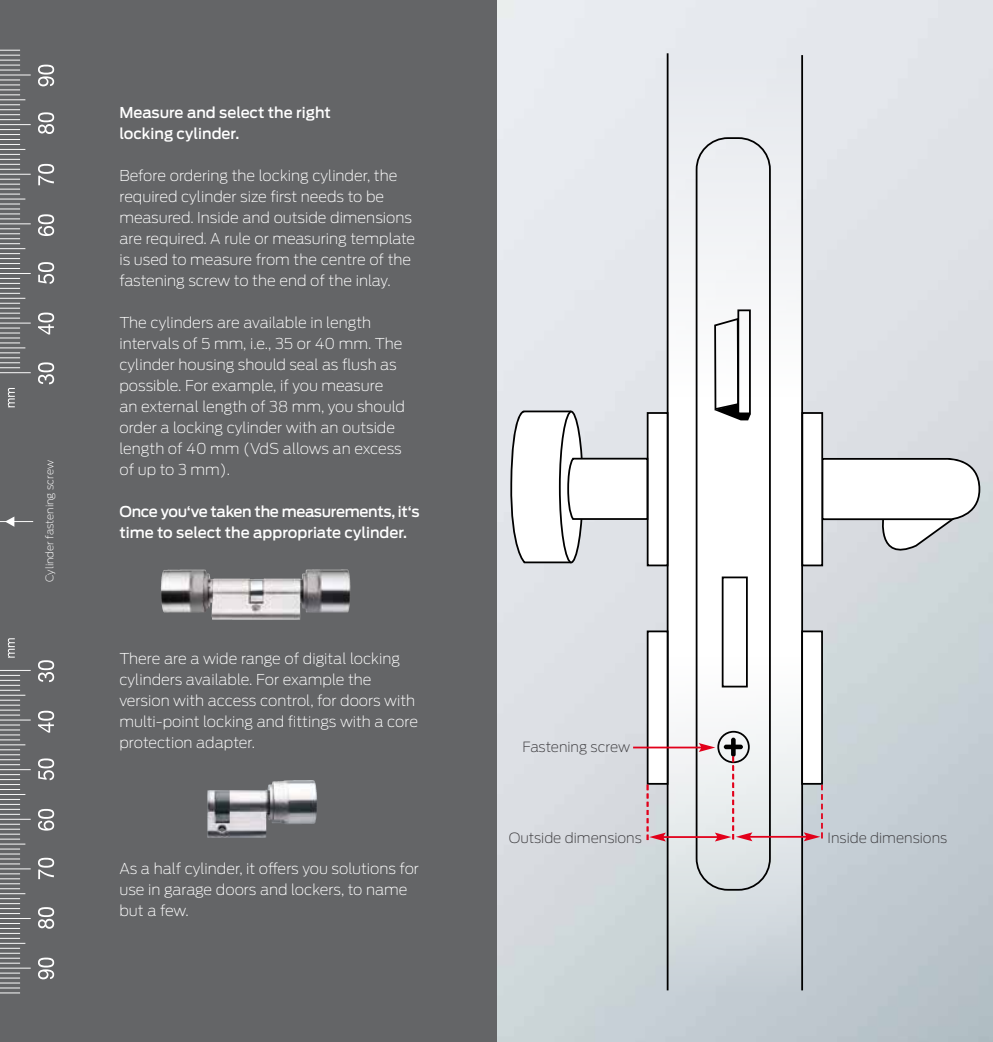
<style>
.page{position:relative;width:993px;height:1042px;background:#fff}
.page>*{position:absolute;margin:0;border:0;box-sizing:border-box;transform-origin:0 0}
.t1{font:200 14.88px/21px "Antenna";color:#fff}
.t2{font:500 14.88px/21px "Antenna";letter-spacing:-.02em;color:#fff}
.t3{font:500 14.88px/21px "Antenna";color:#fff}
.t4{font:200 14px "Antenna";color:#3e3d40}
.t5{font:200 10.5px "Antenna";color:#fff}
</style>
<div class="page">
<img style="left:496px;top:0;width:496px;height:1042px">
<div style="left:668px;top:399px;width:133px;height:255px;background:#fff"></div>
<svg style="left:668px;top:785px;width:133px;height:211px;background:#d2d9dd"></svg>
<div style="left:668px;top:57px;width:134px;height:342px;background:linear-gradient(to bottom,#e5e8ed,#f4f4f4)"></div>
<svg style="left:823px;top:457px;width:157px;height:108px"></svg>
<hr style="left:666px;top:53px;width:2px;height:937px;background:#000">
<hr style="left:801px;top:55px;width:1px;height:935px;background:#000">
<svg style="left:695px;top:137px;width:75px;height:753px"></svg>
<div style="left:737px;top:309px;width:13px;height:105px;border:2px solid #000"></div>
<svg style="left:714px;top:318px;width:36px;height:93px"></svg>
<svg style="left:645px;top:411px;width:178px;height:374px"></svg>
<svg style="left:509px;top:410px;width:139px;height:153px"></svg>
<hr style="left:662px;top:836px;width:55px;height:2px;background:#e2001a">
<svg style="left:646px;top:784px;width:19px;height:57px"></svg>
<hr style="left:633px;top:746px;width:68px;height:2px;background:#e2001a">
<hr style="left:749px;top:836px;width:57px;height:2px;background:#e2001a">
<svg style="left:698px;top:731px;width:54px;height:110px"></svg>
<svg style="left:803px;top:785px;width:19px;height:56px"></svg>
<div style="left:0;top:0;width:496px;height:1042px;background:#646567"></div>
<svg style="left:0;top:50px;width:20px;height:21px"></svg>
<hr style="left:0;top:75px;width:31px;height:1px;background:#fff">
<svg style="left:0;top:79px;width:25px;height:41px"></svg>
<hr style="left:0;top:124px;width:31px;height:1px;background:#fff">
<svg style="left:0;top:129px;width:25px;height:41px"></svg>
<hr style="left:0;top:174px;width:31px;height:1px;background:#fff">
<svg style="left:0;top:179px;width:25px;height:40px"></svg>
<hr style="left:0;top:223px;width:31px;height:1px;background:#fff">
<svg style="left:0;top:228px;width:25px;height:41px"></svg>
<hr style="left:0;top:273px;width:31px;height:1px;background:#fff">
<svg style="left:0;top:278px;width:25px;height:41px"></svg>
<hr style="left:0;top:323px;width:31px;height:1px;background:#fff">
<svg style="left:0;top:328px;width:25px;height:40px"></svg>
<hr style="left:0;top:372px;width:31px;height:1px;background:#fff">
<hr style="left:0;top:521px;width:33px;height:1px;background:#fff">
<hr style="left:0;top:670px;width:31px;height:1px;background:#fff">
<svg style="left:0;top:675px;width:25px;height:40px"></svg>
<hr style="left:0;top:719px;width:31px;height:1px;background:#fff">
<svg style="left:0;top:724px;width:25px;height:41px"></svg>
<hr style="left:0;top:769px;width:31px;height:1px;background:#fff">
<svg style="left:0;top:774px;width:25px;height:41px"></svg>
<hr style="left:0;top:819px;width:31px;height:1px;background:#fff">
<svg style="left:0;top:824px;width:25px;height:40px"></svg>
<hr style="left:0;top:868px;width:31px;height:1px;background:#fff">
<svg style="left:0;top:873px;width:25px;height:41px"></svg>
<hr style="left:0;top:918px;width:31px;height:1px;background:#fff">
<svg style="left:0;top:923px;width:25px;height:40px"></svg>
<hr style="left:0;top:967px;width:31px;height:1px;background:#fff">
<svg style="left:0;top:972px;width:20px;height:21px"></svg>
<svg style="left:38px;top:957px;width:16px;height:22px"></svg>
<svg style="left:38px;top:907px;width:16px;height:22px"></svg>
<svg style="left:38px;top:858px;width:16px;height:21px"></svg>
<svg style="left:38px;top:809px;width:16px;height:21px"></svg>
<svg style="left:38px;top:758px;width:16px;height:22px"></svg>
<svg style="left:38px;top:711px;width:16px;height:21px"></svg>
<svg style="left:38px;top:660px;width:16px;height:22px"></svg>
<svg style="left:38px;top:362px;width:16px;height:22px"></svg>
<svg style="left:38px;top:313px;width:16px;height:21px"></svg>
<svg style="left:38px;top:262px;width:16px;height:22px"></svg>
<svg style="left:38px;top:214px;width:16px;height:22px"></svg>
<svg style="left:38px;top:164px;width:16px;height:21px"></svg>
<svg style="left:38px;top:112px;width:16px;height:22px"></svg>
<svg style="left:38px;top:65px;width:16px;height:21px"></svg>
<svg style="left:8px;top:638px;width:7px;height:19px"></svg>
<svg style="left:8px;top:388px;width:7px;height:19px"></svg>
<svg style="left:6px;top:517px;width:8px;height:10px"></svg>
<img style="left:161px;top:569px;width:189px;height:51px">
<img style="left:207px;top:780px;width:110px;height:58px">
<p class="t5" style="left:43px;top:582px;width:123px;rotate:-90deg">Cylinder fastening screw</p>
<p class="t3" style="left:119px;top:102px;width:213px">Measure and select the right locking cylinder.</p>
<p class="t1" style="left:119px;top:165px;width:297px">Before ordering the locking cylinder, the required cylinder size first needs to be measured. Inside and outside dimensions are required. A rule or measuring template is used to measure from the centre of the fastening screw to the end of the inlay.</p>
<p class="t1" style="left:119px;top:312px;width:287px">The cylinders are available in length intervals of 5 mm, i.e., 35 or 40 mm. The cylinder housing should seal as flush as possible. For example, if you measure an external length of 38 mm, you should order a locking cylinder with an outside length of 40 mm (VdS allows an excess of up to 3 mm).</p>
<p class="t2" style="left:119px;top:501px;width:301px">Once you‘ve taken the measurements, it‘s time to select the appropriate cylinder.</p>
<p class="t1" style="left:119px;top:648px;width:300px">There are a wide range of digital locking cylinders available. For example the version with access control, for doors with multi-point locking and fittings with a core protection adapter.</p>
<p class="t1" style="left:119px;top:858px;width:301px">As a half cylinder, it offers you solutions for use in garage doors and lockers, to name but a few.</p>
<p class="t4" style="left:522px;top:738px;width:109px">Fastening screw</p>
<p class="t4" style="left:508px;top:829px;width:134px">Outside dimensions</p>
<p class="t4" style="left:827px;top:829px;width:121px">Inside dimensions</p>
</div>
